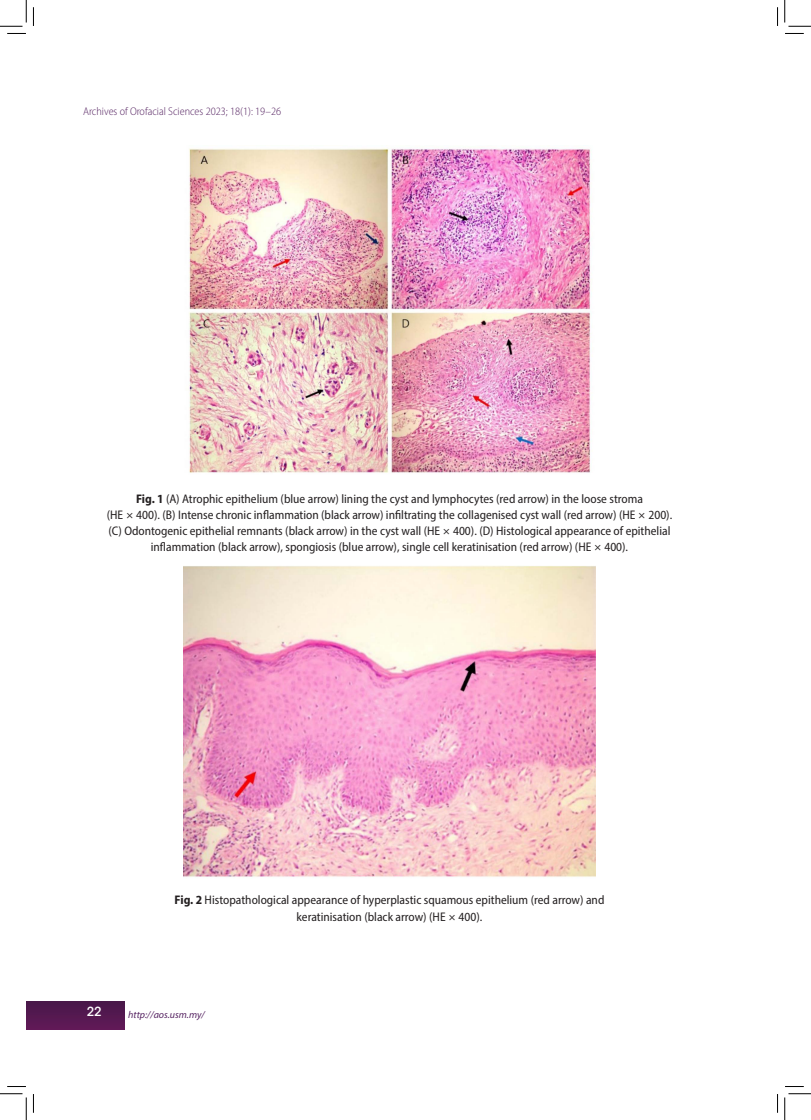
<style>
.page{position:relative;width:811px;height:1120px;background:#fff}
.page>*{position:absolute;margin:0;border:0;box-sizing:border-box;transform-origin:0 0}
.t1{font:semi-condensed 12.5px/16.2px "Myriad Pro";color:#231f20;text-align:center}
.t2{font:500 12.5px "ITC Avant Garde Std";color:#fff}
.t3{font:300 semi-condensed 11.25px "Myriad Pro";color:#572563}
.t4{font:italic 10px "Myriad Pro";color:#572563}
.s1{font-weight:700}
.s2{font-family:"Georgia";font-stretch:normal}
</style>
<div class="page">
<div style="left:26px;top:1001px;width:98px;height:28px;background:#541950"></div>
<img style="left:189px;top:147px;width:403px;height:326px">
<img style="left:183px;top:566px;width:413px;height:311px">
<svg style="left:7px;top:33px;width:19px;height:1px"></svg>
<svg style="left:785px;top:33px;width:19px;height:1px"></svg>
<svg style="left:7px;top:1086px;width:19px;height:1px"></svg>
<svg style="left:785px;top:1086px;width:19px;height:1px"></svg>
<svg style="left:33px;top:7px;width:1px;height:19px"></svg>
<svg style="left:33px;top:1094px;width:1px;height:18px"></svg>
<svg style="left:777px;top:7px;width:1px;height:19px"></svg>
<svg style="left:777px;top:1094px;width:1px;height:18px"></svg>
<svg style="left:0;top:0;width:27px;height:27px"></svg>
<svg style="left:0;top:1093px;width:27px;height:26px"></svg>
<svg style="left:785px;top:0;width:26px;height:27px"></svg>
<svg style="left:785px;top:1093px;width:26px;height:26px"></svg>
<p class="t3" style="left:83px;top:104px;width:200px">Archives of Orofacial Sciences 2023; 18(1): 19–26</p>
<p class="t1" style="left:107px;top:490px;width:567px"><span class="s1">Fig. 1</span> (A) Atrophic epithelium (blue arrow) lining the cyst and lymphocytes (red arrow) in the loose stroma<br>(HE <span class="s2">×</span> 400). (B) Intense chronic inflammation (black arrow) infiltrating the collagenised cyst wall (red arrow) (HE <span class="s2">×</span> 200). (C) Odontogenic epithelial remnants (black arrow) in the cyst wall (HE <span class="s2">×</span> 400). (D) Histological appearance of epithelial inflammation (black arrow), spongiosis (blue arrow), single cell keratinisation (red arrow) (HE <span class="s2">×</span> 400).</p>
<p class="t1" style="left:175px;top:891px;width:431px"><span class="s1">Fig. 2</span> Histopathological appearance of hyperplastic squamous epithelium (red arrow) and keratinisation (black arrow) (HE <span class="s2">×</span> 400).</p>
<p class="t2" style="left:87px;top:1004px;width:16px">22</p>
<p class="t4" style="left:128px;top:1008px;width:78px">http://aos.usm.my/</p>
</div>
